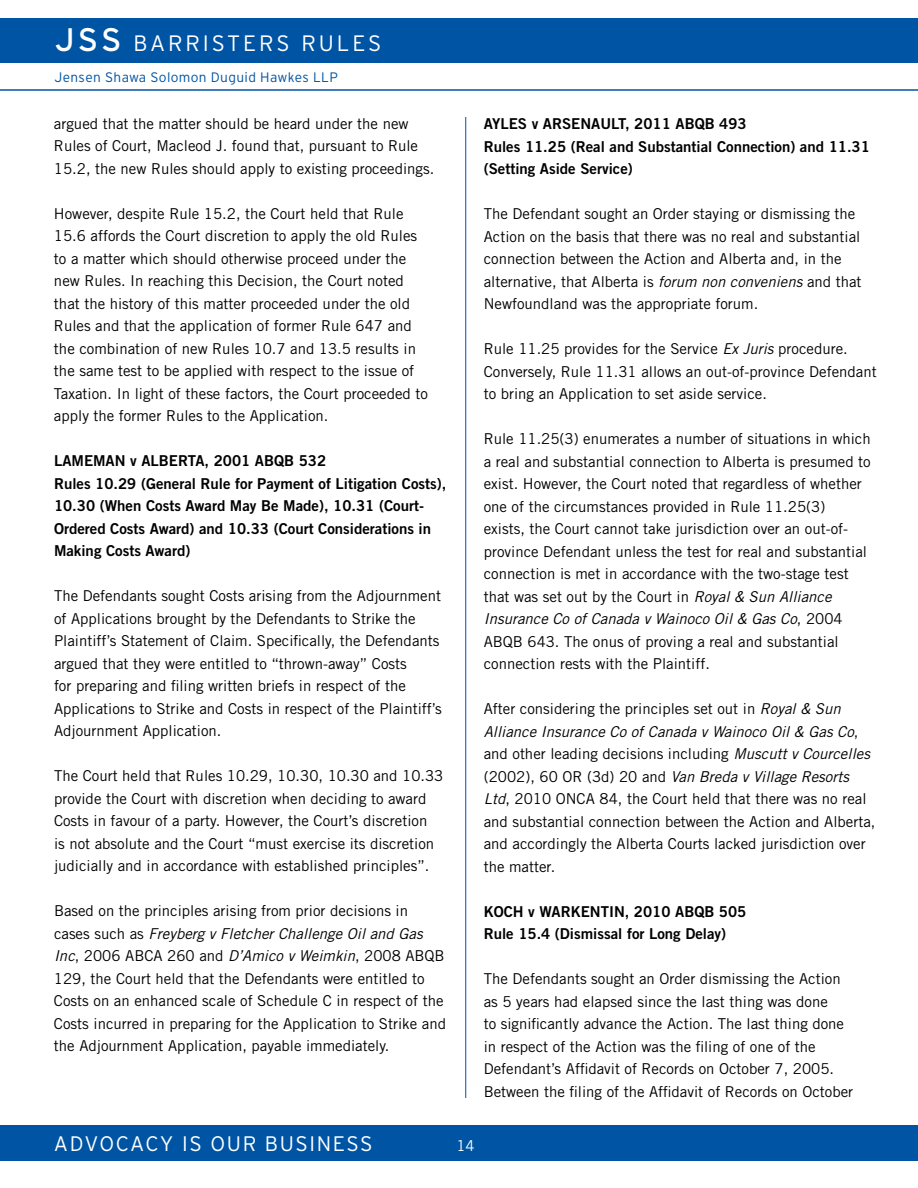
<style>
.page{position:relative;width:918px;height:1188px;background:#fff}
.page>*{position:absolute;margin:0;border:0;box-sizing:border-box;transform-origin:0 0}
.t1{font:300 22.2px "Interstate";letter-spacing:.13em;color:#fff}
.t2{font:300 21px "Interstate";letter-spacing:.075em;color:#fff}
.t3{font:15px/22.5px "Trade Gothic";color:#000}
.t4{font:15px/22.5px "Trade Gothic Bold Two";color:#000}
.t5{font:15px "Trade Gothic";color:#fff}
.t6{font:300 13.65px "Interstate";letter-spacing:.025em;color:#0054a4}
.s1{font-weight:400;font-size:32.55px}
.s2{font-style:italic}
</style>
<div class="page">
<div style="left:0;top:1125px;width:918px;height:36px;background:#0054a4"></div>
<hr style="left:0;top:89px;width:918px;height:2px;background:#0054a4">
<div style="left:0;top:18px;width:918px;height:44px;background:#0054a4"></div>
<hr style="left:465px;top:117px;width:1px;height:981px;background:#0054a4">
<h1 class="t1" style="left:55px;top:31px;width:328px"><span class="s1">JSS</span> BARRISTERS RULES</h1>
<p class="t6" style="left:55px;top:70px;width:285px">Jensen Shawa Solomon Duguid Hawkes LLP</p>
<p class="t3" style="left:54px;top:112px;width:382px">argued that the matter should be heard under the new<br>Rules of Court, Macleod J. found that, pursuant to Rule<br>15.2, the new Rules should apply to existing proceedings.</p>
<p class="t3" style="left:54px;top:202px;width:375px">However, despite Rule 15.2, the Court held that Rule 15.6 affords the Court discretion to apply the old Rules to a matter which should otherwise proceed under the new Rules. In reaching this Decision, the Court noted that the history of this matter proceeded under the old Rules and that the application of former Rule 647 and the combination of new Rules 10.7 and 13.5 results in the same test to be applied with respect to the issue of Taxation. In light of these factors, the Court proceeded to apply the former Rules to the Application.</p>
<p class="t4" style="left:54px;top:449px;width:394px">LAMEMAN v ALBERTA, 2001 ABQB 532<br>Rules 10.29 (General Rule for Payment of Litigation Costs), 10.30 (When Costs Award May Be Made), 10.31 (Court-Ordered Costs Award) and 10.33 (Court Considerations in Making Costs Award)</p>
<p class="t3" style="left:54px;top:584px;width:389px">The Defendants sought Costs arising from the Adjournment of Applications brought by the Defendants to Strike the Plaintiff’s Statement of Claim. Specifically, the Defendants argued that they were entitled to “thrown-away” Costs<br>for preparing and filing written briefs in respect of the Applications to Strike and Costs in respect of the Plaintiff’s Adjournment Application.</p>
<p class="t3" style="left:54px;top:764px;width:391px">The Court held that Rules 10.29, 10.30, 10.30 and 10.33 provide the Court with discretion when deciding to award Costs in favour of a party. However, the Court’s discretion<br>is not absolute and the Court “must exercise its discretion judicially and in accordance with established principles”.</p>
<p class="t3" style="left:54px;top:899px;width:394px">Based on the principles arising from prior decisions in cases such as <span class="s2">Freyberg v Fletcher Challenge Oil and Gas Inc</span>, 2006 ABCA 260 and <span class="s2">D’Amico v Weimkin</span>, 2008 ABQB 129, the Court held that the Defendants were entitled to Costs on an enhanced scale of Schedule C in respect of the Costs incurred in preparing for the Application to Strike and the Adjournment Application, payable immediately.</p>
<p class="t4" style="left:484px;top:112px;width:388px">AYLES v ARSENAULT, 2011 ABQB 493<br>Rules 11.25 (Real and Substantial Connection) and 11.31 (Setting Aside Service)</p>
<p class="t3" style="left:484px;top:202px;width:379px">The Defendant sought an Order staying or dismissing the Action on the basis that there was no real and substantial connection between the Action and Alberta and, in the alternative, that Alberta is <span class="s2">forum non conveniens</span> and that Newfoundland was the appropriate forum.</p>
<p class="t3" style="left:484px;top:337px;width:395px">Rule 11.25 provides for the Service <span class="s2">Ex Juris</span> procedure.<br>Conversely, Rule 11.31 allows an out-of-province Defendant to bring an Application to set aside service.</p>
<p class="t3" style="left:484px;top:427px;width:389px">Rule 11.25(3) enumerates a number of situations in which a real and substantial connection to Alberta is presumed to exist. However, the Court noted that regardless of whether one of the circumstances provided in Rule 11.25(3)<br>exists, the Court cannot take jurisdiction over an out-of&shy;province Defendant unless the test for real and substantial connection is met in accordance with the two-stage test that was set out by the Court in <span class="s2">Royal &amp; Sun Alliance Insurance Co of Canada v Wainoco Oil &amp; Gas Co</span>, 2004<br>ABQB 643. The onus of proving a real and substantial connection rests with the Plaintiff.</p>
<p class="t3" style="left:484px;top:697px;width:393px">After considering the principles set out in <span class="s2">Royal &amp; Sun Alliance Insurance Co of Canada v Wainoco Oil &amp; Gas Co</span>, and other leading decisions including <span class="s2">Muscutt v Courcelles </span>(2002), 60 OR (3d) 20 and <span class="s2">Van Breda v Village Resorts Ltd</span>, 2010 ONCA 84, the Court held that there was no real and substantial connection between the Action and Alberta, and accordingly the Alberta Courts lacked jurisdiction over the matter.</p>
<p class="t4" style="left:484px;top:900px;width:264px">KOCH v WARKENTIN, 2010 ABQB 505<br>Rule 15.4 (Dismissal for Long Delay)</p>
<p class="t3" style="left:484px;top:967px;width:371px">The Defendants sought an Order dismissing the Action as 5 years had elapsed since the last thing was done<br>to significantly advance the Action. The last thing done in respect of the Action was the filing of one of the Defendant’s Affidavit of Records on October 7, 2005.<br>Between the filing of the Affidavit of Records on October</p>
<h2 class="t2" style="left:54px;top:1132px;width:320px">ADVOCACY IS OUR BUSINESS</h2>
<p class="t5" style="left:456px;top:1137px;width:20px">14</p>
</div>
